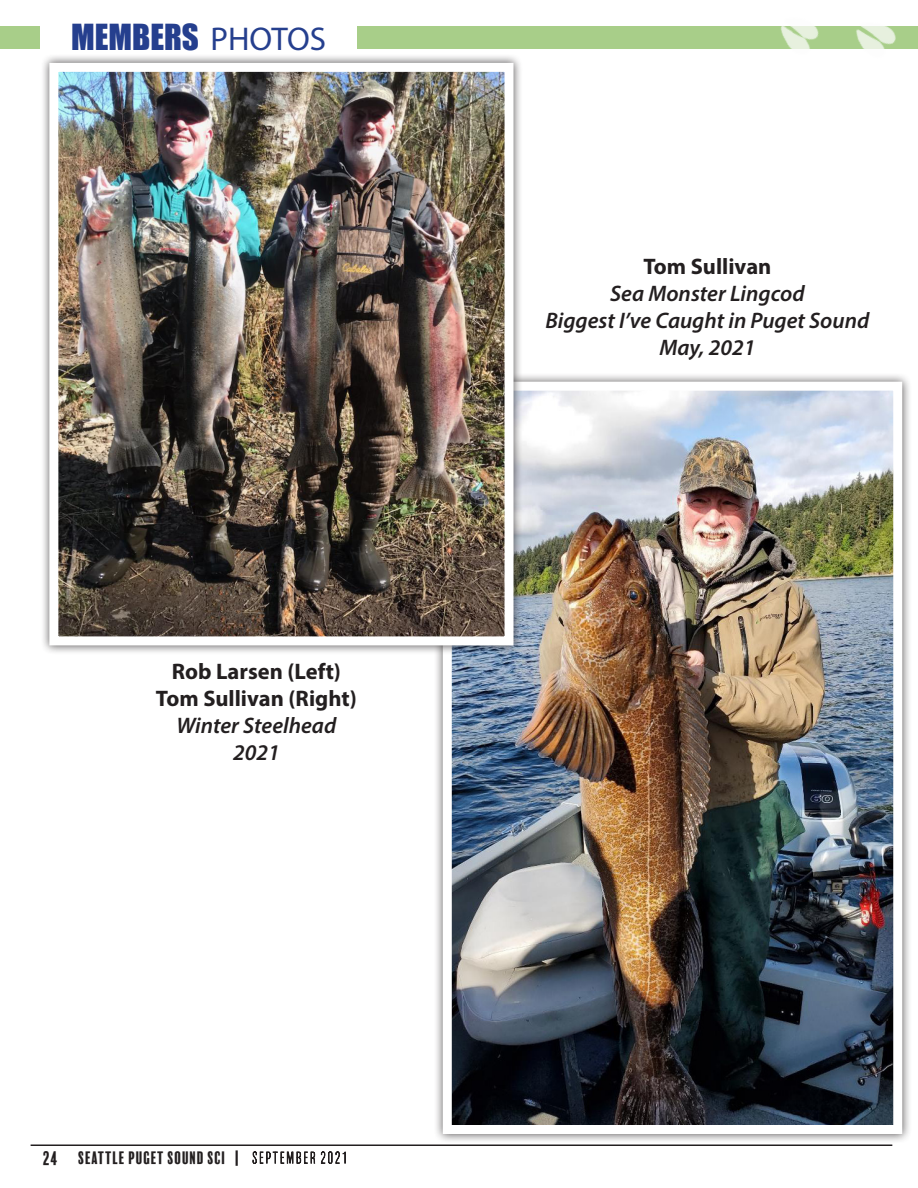
<style>
.page{position:relative;width:918px;height:1188px;background:#fff}
.page>*{position:absolute;margin:0;border:0;box-sizing:border-box;transform-origin:0 0}
.t1{font:33px "Impact";color:#253f8e}
.t2{font:italic 600 22.5px "Myriad Pro";color:#231f20}
.t3{font:700 22.5px "Myriad Pro";color:#231f20}
.t4{font:16.5px "Balboa Plus Fill";color:#231f20}
.s1{font-family:"Myriad Pro"}
.s2{font-size:18px}
.s3{font-family:"Balboa Plus Inline"}
</style>
<div class="page">
<hr style="left:31px;top:1144px;width:861px;height:2px;background:#231f20">
<div style="left:0;top:26px;width:918px;height:23px;background:#a8ce89"></div>
<img style="left:780px;top:26px;width:116px;height:23px">
<div style="left:433px;top:372px;width:479px;height:771px;background:#231f20;opacity:.75"></div>
<img style="left:453px;top:392px;width:439px;height:732px">
<div style="left:443px;top:382px;width:459px;height:752px;border:9px solid #fff"></div>
<div style="left:40px;top:24px;width:317px;height:29px;background:#fff"></div>
<div style="left:40px;top:54px;width:483px;height:600px;background:#231f20;opacity:.75"></div>
<img style="left:59px;top:73px;width:445px;height:562px">
<div style="left:49px;top:63px;width:465px;height:582px;border:9px solid #fff"></div>
<p class="t1" style="left:71px;top:11px;width:256px">MEMBERS <span class="s1">PHOTOS</span></p>
<p class="t3" style="left:172px;top:657px;width:171px">Rob Larsen (Left)</p>
<p class="t3" style="left:156px;top:684px;width:202px">Tom Sullivan (Right)</p>
<p class="t2" style="left:176px;top:711px;width:161px">Winter Steelhead</p>
<p class="t2" style="left:233px;top:738px;width:48px">2021</p>
<p class="t4" style="left:43px;top:1149px;width:307px"><span class="s2">24</span> SEATTLE PUGET SOUND SCI | <span class="s3">SEPTEMBER 2021</span></p>
<p class="t3" style="left:643px;top:252px;width:130px">Tom Sullivan</p>
<p class="t2" style="left:610px;top:279px;width:196px">Sea Monster Lingcod</p>
<p class="t2" style="left:545px;top:306px;width:326px">Biggest I’ve Caught in Puget Sound</p>
<p class="t2" style="left:659px;top:333px;width:98px">May, 2021</p>
</div>
